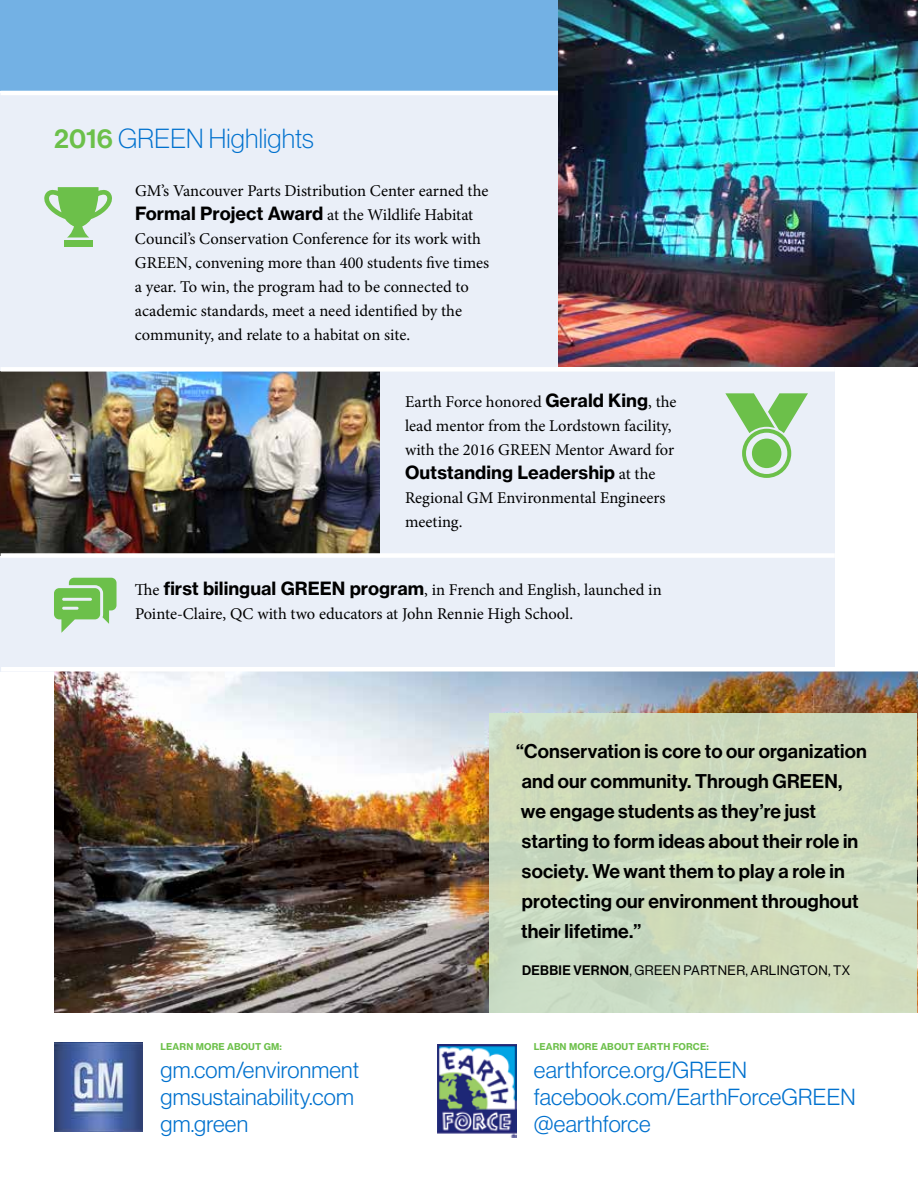
<style>
.page{position:relative;width:918px;height:1188px;background:#fff}
.page>*{position:absolute;margin:0;border:0;box-sizing:border-box;transform-origin:0 0}
.t1{font:27px "N Haas Grotesk DS Pro 35 X Lt";letter-spacing:.01em;color:#0071ce}
.t2{font:22.8px/27.3px "N Haas Grotesk DS Pro 45 Lt";letter-spacing:.01em;color:#0071ce}
.t3{font:19.5px/30px "N Haas Grotesk DS Pro 65 Md";letter-spacing:.01em;color:#000}
.t4{font:18px "N Haas Grotesk TX Pro 75 Bd";color:#000}
.t5{font:16.5px/24px "Minion Pro";color:#000}
.t6{font:13.5px "N Haas Grotesk DS Pro 55 Rg";letter-spacing:.025em;color:#000}
.t7{font:9.3px "N Haas Grotesk TX Pro 75 Bd";letter-spacing:.01em;color:#6cc04a}
.s1{font-family:"N Haas Grotesk DS Pro 65 Md";color:#6cc04a}
.s2{font-family:"N Haas Grotesk TX Pro 75 Bd";font-size:18px}
.s3{font-family:"Minion Pro";font-size:16.5px}
.s4{font-family:"N Haas Grotesk DS Pro 65 Md"}
</style>
<div class="page">
<div style="left:0;top:93px;width:835px;height:578px;background:#eaeff8"></div>
<img style="left:54px;top:671px;width:864px;height:341px">
<div style="left:489px;top:713px;width:427px;height:299px;background:#cddabc"></div>
<div style="left:0;top:0;width:741px;height:91px;background:#73b1e4"></div>
<hr style="left:1px;top:667px;width:917px;height:4px;background:#fff">
<hr style="left:1px;top:91px;width:571px;height:4px;background:#fff">
<svg style="left:44px;top:187px;width:68px;height:51px"></svg>
<div style="left:64px;top:240px;width:28px;height:7px;background:#6cc04a"></div>
<svg style="left:725px;top:393px;width:83px;height:85px"></svg>
<svg style="left:54px;top:578px;width:63px;height:55px"></svg>
<img style="left:54px;top:1043px;width:89px;height:89px">
<img style="left:437px;top:1045px;width:79px;height:92px">
<img style="left:558px;top:0;width:360px;height:367px">
<img style="left:0;top:372px;width:379px;height:184px">
<div style="left:1px;top:553px;width:834px;height:5px;background:#fff"></div>
<div style="left:1px;top:367px;width:834px;height:5px;background:#fff"></div>
<h1 class="t1" style="left:54px;top:124px;width:261px"><span class="s1">2016</span> GREEN Highlights</h1>
<p class="t5" style="left:135px;top:179px;width:356px">GM’s Vancouver Parts Distribution Center earned the <span class="s2">Formal Project Award</span> at the Wildlife Habitat Council’s Conservation Conference for its work with GREEN, convening more than 400 students five times a year. To win, the program had to be connected to academic standards, meet a need identified by the community, and relate to a habitat on site.</p>
<p class="t5" style="left:405px;top:390px;width:273px">Earth Force honored <span class="s2">Gerald King</span>, the lead mentor from the Lordstown facility, with the 2016 GREEN Mentor Award for</p>
<p class="t4" style="left:405px;top:461px;width:252px">Outstanding Leadership <span class="s3">at the</span></p>
<p class="t5" style="left:405px;top:486px;width:262px">Regional GM Environmental Engineers meeting.</p>
<p class="t5" style="left:135px;top:578px;width:528px">The <span class="s2">first bilingual GREEN program</span>, in French and English, launched in<br>Pointe-Claire, QC with two educators at John Rennie High School.</p>
<p class="t7" style="left:161px;top:1041px;width:123px">LEARN MORE ABOUT GM:</p>
<h2 class="t2" style="left:161px;top:1056px;width:200px">gm.com/environment gmsustainability.com gm.green</h2>
<p class="t3" style="left:516px;top:737px;width:352px">“Conservation is core to our organization and our community. Through GREEN,<br>we engage students as they’re just starting to form ideas about their role in society. We want them to play a role in protecting our environment throughout their lifetime.”</p>
<p class="t6" style="left:522px;top:962px;width:330px"><span class="s4">DEBBIE VERNON</span>, GREEN PARTNER, ARLINGTON, TX</p>
<p class="t7" style="left:534px;top:1041px;width:176px">LEARN MORE ABOUT EARTH FORCE:</p>
<h2 class="t2" style="left:534px;top:1056px;width:323px">earthforce.org/GREEN facebook.com/EarthForceGREEN @earthforce</h2>
</div>
